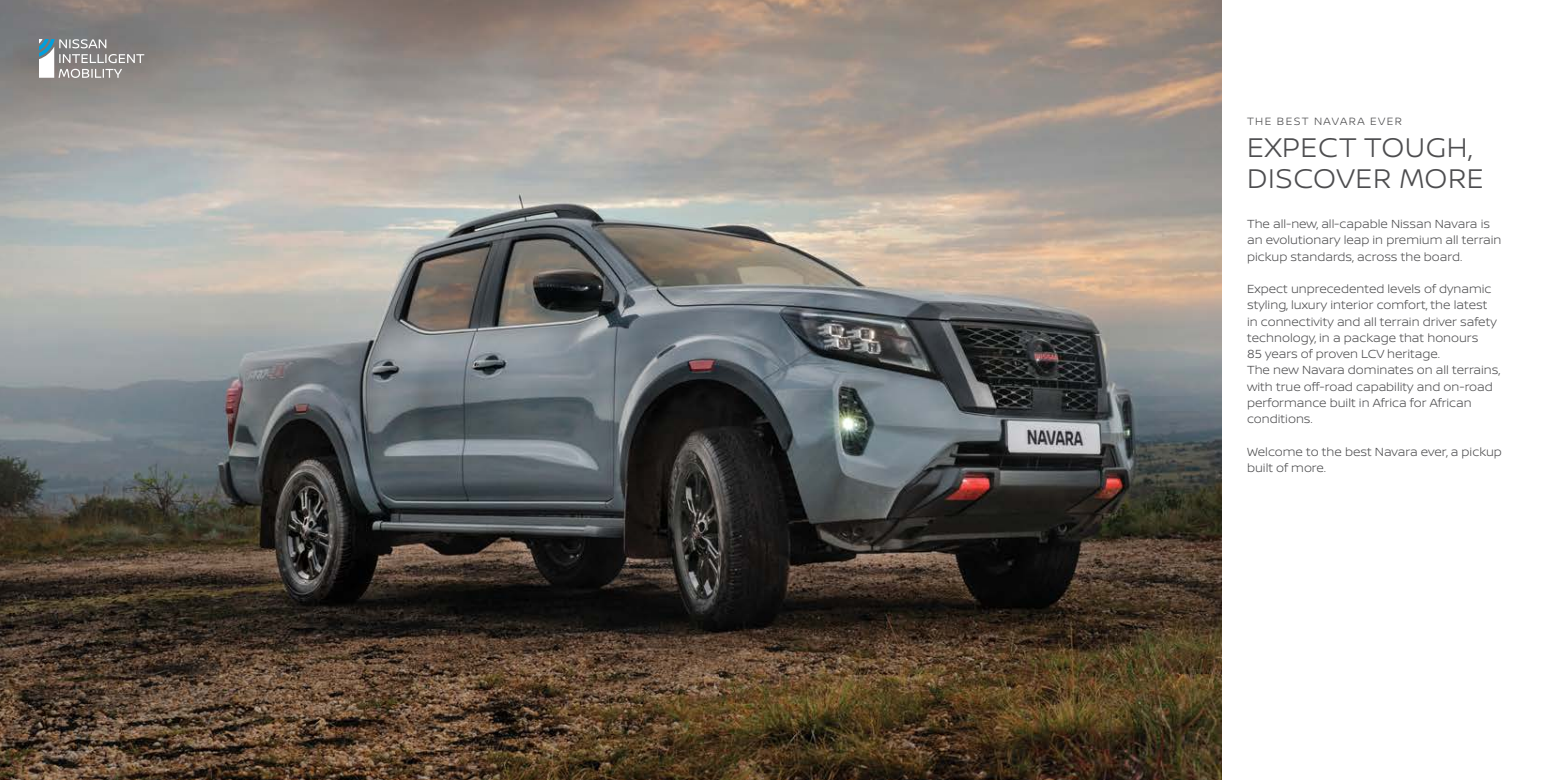
<style>
.page{position:relative;width:1560px;height:780px;background:#fff}
.page>*{position:absolute;margin:0;border:0;box-sizing:border-box;transform-origin:0 0}
.t1{font:300 28.75px/31.2px "Nissan Brand";letter-spacing:.02em;color:#4d4d4f}
.t2{font:300 12.5px/16.2px "Nissan Brand";color:#4d4d4f}
.t3{font:300 11.25px "Nissan Brand";letter-spacing:.12em;color:#4d4d4f}
</style>
<div class="page">
<img style="left:0;top:0;width:1222px;height:780px">
<svg style="left:39px;top:39px;width:105px;height:39px;background:#9a9c9c"></svg>
<p class="t3" style="left:1246px;top:113px;width:156px">THE BEST NAVARA EVER</p>
<h1 class="t1" style="left:1246px;top:130px;width:238px">EXPECT TOUGH,<br>DISCOVER MORE</h1>
<p class="t2" style="left:1246px;top:215px;width:256px">The all-new, all-capable Nissan Navara is an evolutionary leap in premium all terrain pickup standards, across the board.</p>
<p class="t2" style="left:1246px;top:280px;width:255px">Expect unprecedented levels of dynamic styling, luxury interior comfort, the latest in connectivity and all terrain driver safety technology, in a package that honours<br>85 years of proven LCV heritage.<br>The new Navara dominates on all terrains, with true off-road capability and on-road performance built in Africa for African conditions.</p>
<p class="t2" style="left:1246px;top:443px;width:256px">Welcome to the best Navara ever, a pickup built of more.</p>
</div>
